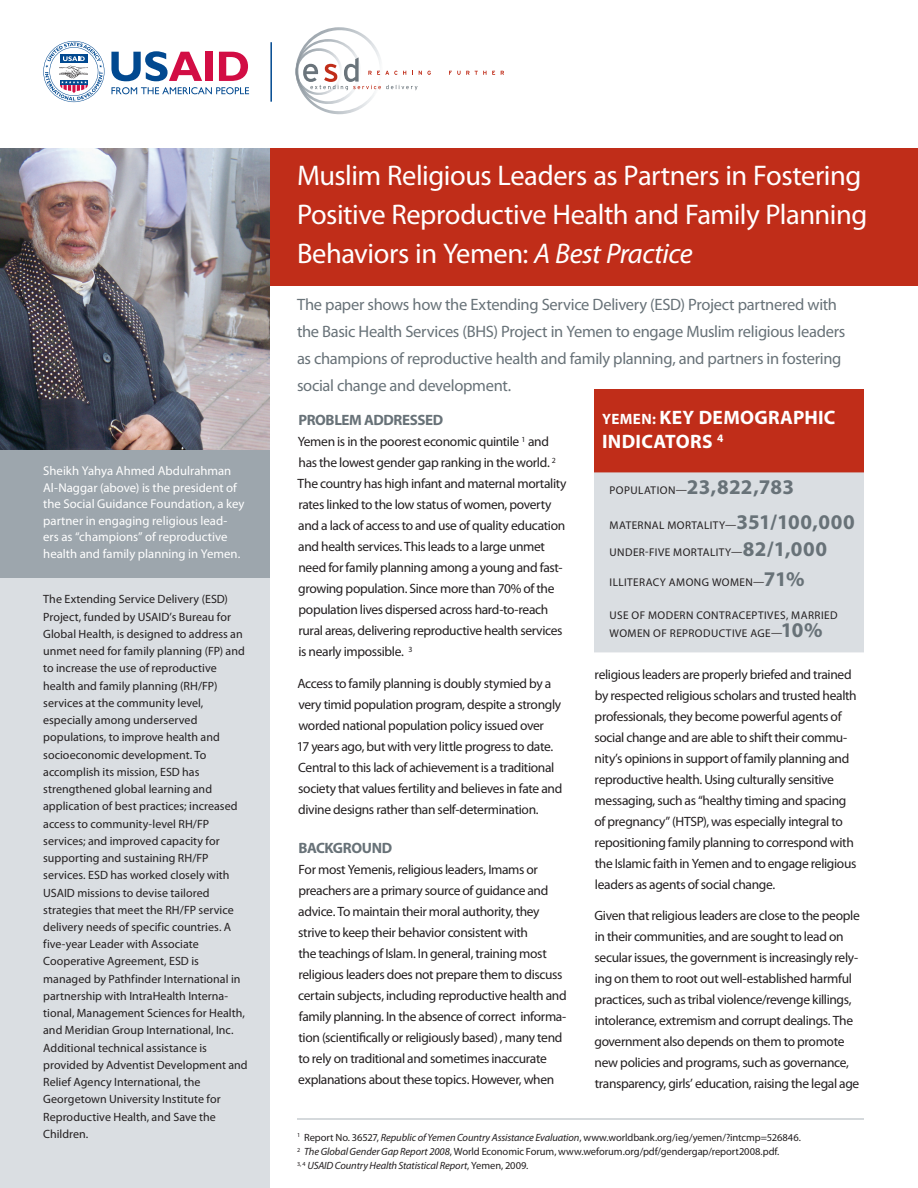
<style>
.page{position:relative;width:918px;height:1188px;background:#fff}
.page>*{position:absolute;margin:0;border:0;box-sizing:border-box;transform-origin:0 0}
.t1{font:28.5px/39px "Myriad Pro";letter-spacing:-.015em;color:#fff}
.t2{font:700 21px "Myriad Pro";letter-spacing:.01em;color:#687278}
.t3{font:700 19.5px/24px "Myriad Pro";letter-spacing:.015em;color:#fff}
.t4{font:16.5px/27px "Myriad Pro";letter-spacing:-.02em;color:#687278}
.t5{font:700 15px "Myriad Pro";letter-spacing:-.025em;color:#687278}
.t6{font:13.5px/21px "Myriad Pro";letter-spacing:-.025em;color:#231f20}
.t7{font:12.75px/16.5px "Myriad Pro";color:#fff}
.t8{font:12px/17.2px "Myriad Pro";color:#231f20}
.t9{font:11.25px/18px "Myriad Pro";letter-spacing:.04em;color:#231f20}
.t10{font:10.5px/14.2px "Myriad Pro";letter-spacing:-.005em;color:#231f20}
.s1{font-style:italic}
.s2{font-size:15px}
.s3{font-weight:400;font-size:11.25px;color:#231f20}
.s4{font-weight:700;font-size:21px;color:#687278}
</style>
<div class="page">
<div style="left:0;top:148px;width:918px;height:138px;background:#c02d19"></div>
<div style="left:0;top:535px;width:269px;height:653px;background:#dadee2"></div>
<div style="left:0;top:447px;width:269px;height:130px;background:#9da6ad"></div>
<hr style="left:270px;top:42px;width:2px;height:60px;background:#014990">
<svg style="left:449px;top:71px;width:46px;height:4px"></svg>
<svg style="left:501px;top:71px;width:3px;height:4px"></svg>
<svg style="left:295px;top:27px;width:136px;height:88px"></svg>
<svg style="left:111px;top:51px;width:91px;height:30px"></svg>
<div style="left:205px;top:52px;width:8px;height:29px;background:#d20d44"></div>
<svg style="left:219px;top:52px;width:29px;height:29px"></svg>
<svg style="left:111px;top:87px;width:138px;height:7px"></svg>
<svg style="left:43px;top:41px;width:61px;height:61px"></svg>
<hr style="left:297px;top:1119px;width:567px;height:1px;background:#acb4ba">
<div style="left:594px;top:389px;width:270px;height:83px;background:#c02d19"></div>
<div style="left:594px;top:472px;width:270px;height:180px;background:#dadee2"></div>
<img style="left:0;top:148px;width:269px;height:302px">
<p class="t7" style="left:43px;top:463px;width:203px">Sheikh Yahya Ahmed Abdulrahman Al-Naggar (above) is the president of the Social Guidance Foundation, a key partner in engaging religious lead&shy;ers as “champions” of reproductive health and family planning in Yemen.</p>
<p class="t8" style="left:43px;top:591px;width:206px">The Extending Service Delivery (ESD)<br>Project, funded by USAID’s Bureau for Global Health, is designed to address an unmet need for family planning (FP) and to increase the use of reproductive health and family planning (RH/FP) services at the community level, especially among underserved populations, to improve health and socioeconomic development. To accomplish its mission, ESD has strengthened global learning and application of best practices; increased access to community-level RH/FP services; and improved capacity for supporting and sustaining RH/FP services. ESD has worked closely with USAID missions to devise tailored strategies that meet the RH/FP service delivery needs of specific countries. A five-year Leader with Associate Cooperative Agreement, ESD is managed by Pathfinder International in partnership with IntraHealth Interna&shy;tional, Management Sciences for Health, and Meridian Group International, Inc.<br>Additional technical assistance is provided by Adventist Development and Relief Agency International, the Georgetown University Institute for Reproductive Health, and Save the Children.</p>
<h1 class="t1" style="left:297px;top:155px;width:572px">Muslim Religious Leaders as Partners in Fostering<br>Positive Reproductive Health and Family Planning<br>Behaviors in Yemen: <span class="s1">A Best Practice</span></h1>
<p class="t4" style="left:297px;top:290px;width:550px">The paper shows how the Extending Service Delivery (ESD) Project partnered with the Basic Health Services (BHS) Project in Yemen to engage Muslim religious leaders as champions of reproductive health and family planning, and partners in fostering social change and development.</p>
<p class="t5" style="left:299px;top:410px;width:146px">PROBLEM ADDRESSED</p>
<p class="t6" style="left:298px;top:431px;width:271px">Yemen is in the poorest economic quintile <sup>1</sup> and has the lowest gender gap ranking in the world. <sup>2<br></sup>The country has high infant and maternal mortality rates linked to the low status of women, poverty and a lack of access to and use of quality education and health services. This leads to a large unmet need for family planning among a young and fast&shy;growing population. Since more than 70% of the population lives dispersed across hard-to-reach rural areas, delivering reproductive health services is nearly impossible. <sup>3</sup></p>
<p class="t6" style="left:297px;top:672px;width:267px">Access to family planning is doubly stymied by a very timid population program, despite a strongly worded national population policy issued over<br>17 years ago, but with very little progress to date.<br>Central to this lack of achievement is a traditional society that values fertility and believes in fate and divine designs rather than self-determination.</p>
<p class="t5" style="left:299px;top:838px;width:95px">BACKGROUND</p>
<p class="t6" style="left:298px;top:858px;width:270px">For most Yemenis, religious leaders, Imams or preachers are a primary source of guidance and advice. To maintain their moral authority, they strive to keep their behavior consistent with<br>the teachings of Islam. In general, training most religious leaders does not prepare them to discuss certain subjects, including reproductive health and family planning. In the absence of correct informa&shy;tion (scientifically or religiously based) , many tend to rely on traditional and sometimes inaccurate explanations about these topics. However, when</p>
<h3 class="t3" style="left:602px;top:405px;width:235px"><span class="s2">YEMEN:</span> KEY DEMOGRAPHIC<br>INDICATORS <sup>4</sup></h3>
<p class="t9" style="left:610px;top:481px;width:22px">populati</p>
<h2 class="t2" style="left:660px;top:473px;width:136px"><span class="s3">on —</span>23,822,783</h2>
<p class="t9" style="left:610px;top:516px;width:8px">maternal</p>
<p class="t9" style="left:667px;top:516px;width:25px">mortality</p>
<h2 class="t2" style="left:725px;top:508px;width:131px"><span class="s3">—</span>351/100,000</h2>
<p class="t9" style="left:610px;top:543px;width:219px">UNDER-FIVE MORTALITY—<span class="s4">82/1,000</span></p>
<p class="t9" style="left:610px;top:573px;width:7px">illiteracy</p>
<p class="t9" style="left:669px;top:573px;width:70px">among women</p>
<h2 class="t2" style="left:753px;top:565px;width:53px"><span class="s3">—</span>71%</h2>
<p class="t9" style="left:610px;top:606px;width:229px">USE OF MODERN CONTRACEPTIVES, mARRIED<br>WOMEN OF REPRODUCTIVE AGE—<span class="s4">10%</span></p>
<p class="t6" style="left:594px;top:663px;width:264px">religious leaders are properly briefed and trained by respected religious scholars and trusted health professionals, they become powerful agents of social change and are able to shift their commu&shy;nity’s opinions in support of family planning and reproductive health. Using culturally sensitive messaging, such as “healthy timing and spacing of pregnancy” (HTSP), was especially integral to repositioning family planning to correspond with the Islamic faith in Yemen and to engage religious leaders as agents of social change.</p>
<p class="t6" style="left:594px;top:905px;width:267px">Given that religious leaders are close to the people in their communities, and are sought to lead on secular issues, the government is increasingly rely&shy;ing on them to root out well-established harmful practices, such as tribal violence/revenge killings, intolerance, extremism and corrupt dealings. The government also depends on them to promote new policies and programs, such as governance, transparency, girls’ education, raising the legal age</p>
<p class="t10" style="left:297px;top:1130px;width:505px"><sup>1</sup> Report No. 36527, <span class="s1">Republic of Yemen Country Assistance Evaluation</span>, www.worldbank.org/ieg/yemen/?intcmp=526846.<br><sup>2</sup> <span class="s1">The Global Gender Gap Report 2008</span>, World Economic Forum, www.weforum.org/pdf/gendergap/report2008.pdf.<br><sup>3,</sup> <sup>4</sup> <span class="s1">USAID Country Health Statistical Report</span>, Yemen, 2009.</p>
</div>
